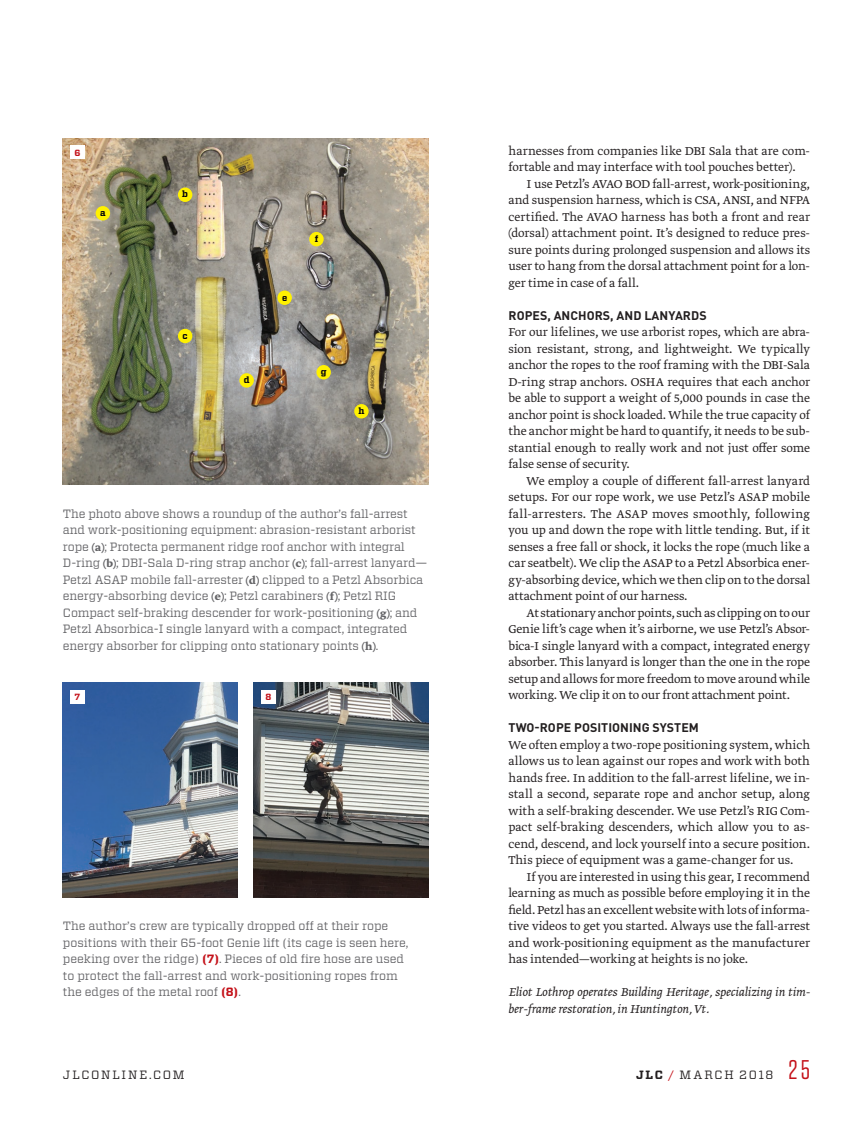
<style>
.page{position:relative;width:864px;height:1134px;background:#fff}
.page>*{position:absolute;margin:0;border:0;box-sizing:border-box;transform-origin:0 0}
.t1{font:27px "Tungsten";color:#c4121a}
.Body_-_Greta_Light_9{font:300 13.5px/16.5px "Greta Text Std";letter-spacing:-.005em;color:#231f20;text-align:justify}
.Body_-_NoIndent_Gret{font:300 13.5px/16.5px "Greta Text Std";letter-spacing:-.005em;color:#231f20;text-align:justify}
.Body_-_NoIndent_Gret-2{font:italic 300 13.5px/16.5px "Greta Text Std";letter-spacing:-.005em;color:#231f20}
.Subhead_-_Dinot_Bold{font:700 12.3px "DINOT";letter-spacing:.005em;color:#231f20}
.Caption_-_Vitesse_Bo{font:12px/16.5px "Vitesse";letter-spacing:-.01em;color:#636366}
.t2{font:12px "Vitesse";letter-spacing:.145em;color:#231f20}
.Xtra_-_Number_-_Vite{font:700 9px "Vitesse";color:#00000d}
.Xtra_-_Number_-_Vite-2{font:700 9px "Vitesse";color:#c4121a}
.s1{font-family:"Greta Text Std";font-weight:700}
.s2{font-weight:700;color:#c4121a}
.s3{font-weight:700}
.s4{color:#c4121a}
</style>
<div class="page">
<img style="left:63px;top:138px;width:365px;height:347px">
<img style="left:63px;top:683px;width:174px;height:214px">
<img style="left:254px;top:683px;width:174px;height:214px">
<div style="left:70px;top:145px;width:15px;height:14px;background:#fff"></div>
<div style="left:70px;top:690px;width:15px;height:14px;background:#fff"></div>
<div style="left:261px;top:690px;width:15px;height:14px;background:#fff"></div>
<div style="left:96px;top:206px;width:14px;height:15px;background:#fff101;border-radius:50%"></div>
<div style="left:178px;top:188px;width:14px;height:14px;background:#fff101;border-radius:50%"></div>
<div style="left:178px;top:329px;width:14px;height:14px;background:#fff101;border-radius:50%"></div>
<div style="left:239px;top:373px;width:15px;height:15px;background:#fff101;border-radius:50%"></div>
<div style="left:277px;top:291px;width:15px;height:14px;background:#fff101;border-radius:50%"></div>
<div style="left:309px;top:232px;width:15px;height:14px;background:#fff101;border-radius:50%"></div>
<div style="left:316px;top:365px;width:15px;height:14px;background:#fff101;border-radius:50%"></div>
<div style="left:354px;top:404px;width:15px;height:15px;background:#fff101;border-radius:50%"></div>
<p class="Xtra_-_Number_-_Vite-2" style="left:75px;top:147px;width:8px">6</p>
<p class="Xtra_-_Number_-_Vite" style="left:100px;top:207px;width:7px">a</p>
<p class="Xtra_-_Number_-_Vite" style="left:182px;top:188px;width:7px">b</p>
<p class="Xtra_-_Number_-_Vite" style="left:183px;top:330px;width:7px">c</p>
<p class="Xtra_-_Number_-_Vite" style="left:244px;top:374px;width:7px">d</p>
<p class="Xtra_-_Number_-_Vite" style="left:282px;top:291px;width:7px">e</p>
<p class="Xtra_-_Number_-_Vite" style="left:315px;top:233px;width:5px">f</p>
<p class="Xtra_-_Number_-_Vite" style="left:321px;top:366px;width:7px">g</p>
<p class="Xtra_-_Number_-_Vite" style="left:358px;top:405px;width:7px">h</p>
<p class="Caption_-_Vitesse_Bo" style="left:63px;top:505px;width:366px">The photo above shows a roundup of the author’s fall-arrest and work-positioning equipment: abrasion-resistant arborist rope <span class="s1">(a)</span>; Protecta permanent ridge roof anchor with integral D-ring <span class="s1">(b)</span>; DBI-Sala D-ring strap anchor <span class="s1">(c)</span>; fall-arrest lanyard— Petzl ASAP mobile fall-arrester <span class="s1">(d)</span> clipped to a Petzl Absorbica energy-absorbing device <span class="s1">(e)</span>; Petzl carabiners <span class="s1">(f)</span>; Petzl RIG Compact self-braking descender for work-positioning <span class="s1">(g)</span>; and Petzl Absorbica-I single lanyard with a compact, integrated energy absorber for clipping onto stationary points <span class="s1">(h)</span>.</p>
<p class="Xtra_-_Number_-_Vite-2" style="left:75px;top:691px;width:7px">7</p>
<p class="Xtra_-_Number_-_Vite-2" style="left:265px;top:691px;width:7px">8</p>
<p class="Caption_-_Vitesse_Bo" style="left:63px;top:917px;width:347px">The author’s crew are typically dropped off at their rope positions with their 65-foot Genie lift (its cage is seen here, peeking over the ridge) <span class="s2">(7)</span>. Pieces of old fire hose are used to protect the fall-arrest and work-positioning ropes from the edges of the metal roof <span class="s2">(8)</span>.</p>
<p class="Body_-_Greta_Light_9" style="left:508px;top:143px;width:303px">harnesses from companies like DBI Sala that are com&shy;fortable and may interface with tool pouches better).</p>
<p class="Body_-_Greta_Light_9" style="left:508px;top:176px;width:303px;text-indent:18px">I use Petzl’s AVAO BOD fall-arrest, work-positioning, and suspension harness, which is CSA, ANSI, and NFPA certified. The AVAO harness has both a front and rear (dorsal) attachment point. It’s designed to reduce pres&shy;sure points during prolonged suspension and allows its user to hang from the dorsal attachment point for a lon&shy;ger time in case of a fall.</p>
<p class="Subhead_-_Dinot_Bold" style="left:509px;top:307px;width:200px">ROPES, ANCHORS, AND LANYARDS</p>
<p class="Body_-_NoIndent_Gret" style="left:508px;top:324px;width:303px">For our lifelines, we use arborist ropes, which are abra&shy;sion resistant, strong, and lightweight. We typically anchor the ropes to the roof framing with the DBI-Sala D-ring strap anchors. OSHA requires that each anchor be able to support a weight of 5,000 pounds in case the anchor point is shock loaded. While the true capacity of the anchor might be hard to quantify, it needs to be sub&shy;stantial enough to really work and not just offer some false sense of security.</p>
<p class="Body_-_Greta_Light_9" style="left:508px;top:473px;width:303px;text-indent:18px">We employ a couple of different fall-arrest lanyard setups. For our rope work, we use Petzl’s ASAP mobile fall-arresters. The ASAP moves smoothly, following you up and down the rope with little tending. But, if it senses a free fall or shock, it locks the rope (much like a car seatbelt). We clip the ASAP to a Petzl Absorbica ener&shy;gy-absorbing device, which we then clip on to the dorsal attachment point of our harness.</p>
<p class="Body_-_Greta_Light_9" style="left:508px;top:605px;width:303px;text-indent:18px">At stationary anchor points, such as clipping on to our Genie lift’s cage when it’s airborne, we use Petzl’s Absor&shy;bica-I single lanyard with a compact, integrated energy absorber. This lanyard is longer than the one in the rope setup and allows for more freedom to move around while working. We clip it on to our front attachment point.</p>
<p class="Subhead_-_Dinot_Bold" style="left:509px;top:719px;width:192px">TWO-ROPE POSITIONING SYSTEM</p>
<p class="Body_-_NoIndent_Gret" style="left:508px;top:737px;width:303px">We often employ a two-rope positioning system, which allows us to lean against our ropes and work with both hands free. In addition to the fall-arrest lifeline, we in&shy;stall a second, separate rope and anchor setup, along with a self-braking descender. We use Petzl’s RIG Com&shy;pact self-braking descenders, which allow you to as&shy;cend, descend, and lock yourself into a secure position.<br>This piece of equipment was a game-changer for us.</p>
<p class="Body_-_Greta_Light_9" style="left:508px;top:869px;width:303px;text-indent:18px">If you are interested in using this gear, I recommend learning as much as possible before employing it in the field. Petzl has an excellent website with lots of informa&shy;tive videos to get you started. Always use the fall-arrest and work-positioning equipment as the manufacturer has intended—working at heights is no joke.</p>
<p class="Body_-_NoIndent_Gret-2" style="left:508px;top:984px;width:303px">Eliot Lothrop operates Building Heritage, specializing in tim&shy;ber-frame restoration, in Huntington, Vt.</p>
<p class="t2" style="left:63px;top:1066px;width:123px">JLCONLINE.COM</p>
<p class="t2" style="left:636px;top:1066px;width:139px"><span class="s3">JLC</span> <span class="s4">/</span> MARCH 2018</p>
<h1 class="t1" style="left:788px;top:1055px;width:23px">25</h1>
</div>
